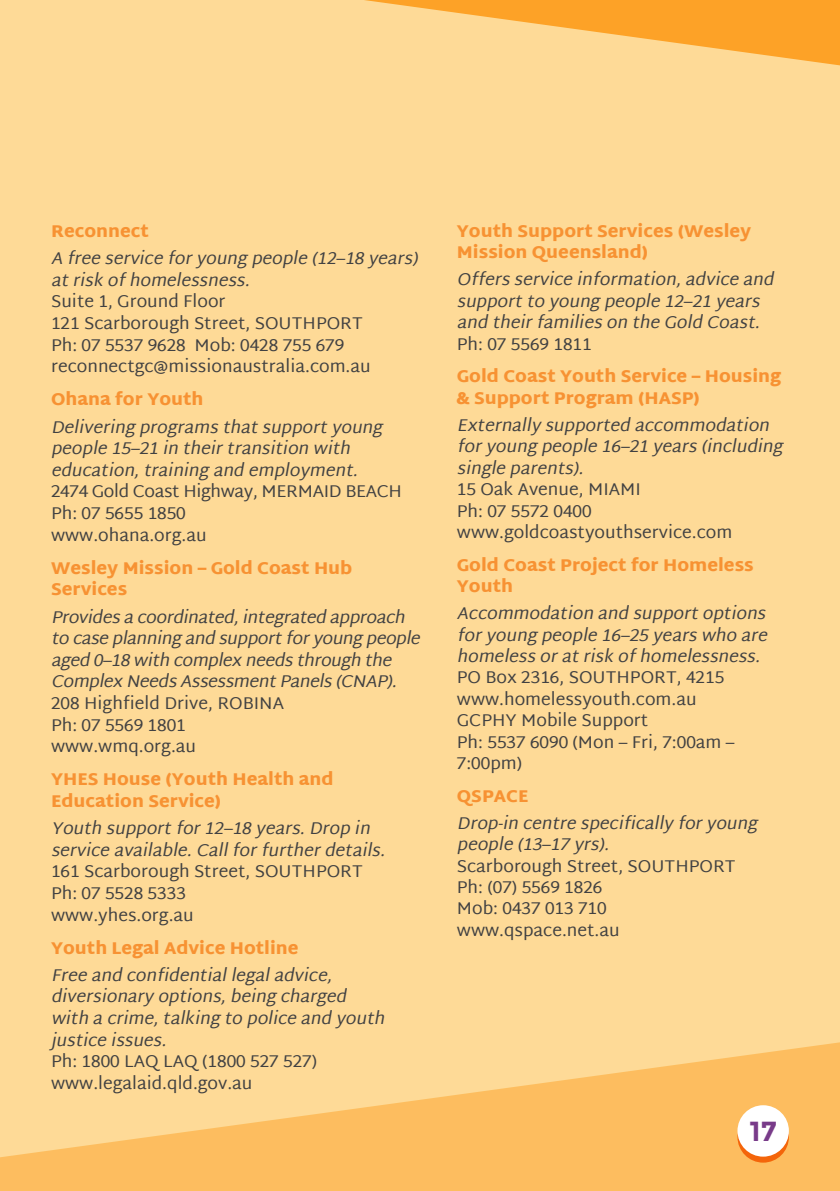
<style>
.page{position:relative;width:840px;height:1191px;background:#fff}
.page>*{position:absolute;margin:0;border:0;box-sizing:border-box;transform-origin:0 0}
.t1{font:700 27.6px "Montserrat";color:#783b89}
.Body_with_phone{font:italic 17.4px/21.6px "Martel Sans";color:#414142}
.Body_with_phone-2{font:17.4px/21.4px "Martel Sans";color:#414142}
.Sub-dub{font:900 17.4px/21.4px "Martel Sans";color:#f79233}
.Body_with_phone-3{font:17.4px "Martel Sans";letter-spacing:-.02em;color:#414142}
</style>
<div class="page">
<div style="left:0;top:0;width:839px;height:1191px;background:#feda97"></div>
<svg style="left:0;top:1042px;width:839px;height:149px;fill:#fdbd5f"></svg>
<svg style="left:737px;top:1111px;width:51px;height:51px"></svg>
<div style="left:737px;top:1105px;width:51px;height:51px;background:#fff;border-radius:50%"></div>
<svg style="left:364px;top:0;width:475px;height:66px"></svg>
<p class="Sub-dub" style="left:51px;top:220px;width:99px">Reconnect</p>
<p class="Body_with_phone" style="left:51px;top:247px;width:373px">A free service foryoung people (12–18 years) atrisk ofhomelessness.</p>
<p class="Body_with_phone-2" style="left:51px;top:291px;width:176px">Suite 1, Ground Floor</p>
<p class="Body_with_phone-2" style="left:51px;top:312px;width:313px">121 Scarborough Street, SOUTHPORT</p>
<p class="Body_with_phone-2" style="left:51px;top:334px;width:294px">Ph: 07 5537 9628 Mob: 0428 755 679</p>
<p class="Body_with_phone-2" style="left:51px;top:355px;width:321px">reconnectgc@missionaustralia.com.au</p>
<p class="Sub-dub" style="left:51px;top:388px;width:154px">Ohana for Youth</p>
<p class="Body_with_phone" style="left:51px;top:416px;width:337px">Delivering programsthatsupportyoung people 15–21 in theirtransition with education,training and employment.</p>
<p class="Body_with_phone-3" style="left:51px;top:481px;width:352px">2474 Gold Coast Highway, MERMAID BEACH</p>
<p class="Body_with_phone-2" style="left:51px;top:502px;width:136px">Ph: 07 5655 1850</p>
<p class="Body_with_phone-2" style="left:51px;top:524px;width:157px">www.ohana.org.au</p>
<p class="Sub-dub" style="left:51px;top:557px;width:302px">Wesley Mission – Gold Coast Hub<br>Services</p>
<p class="Body_with_phone" style="left:51px;top:605px;width:375px">Providesacoordinated,integrated approach to caseplanningand supportforyoungpeople aged 0–18with complexneedsthrough the ComplexNeedsAssessmentPanels(CNAP).</p>
<p class="Body_with_phone-2" style="left:51px;top:692px;width:234px">208 Highfield Drive, ROBINA</p>
<p class="Body_with_phone-2" style="left:51px;top:714px;width:136px">Ph: 07 5569 1801</p>
<p class="Body_with_phone-2" style="left:51px;top:735px;width:146px">www.wmq.org.au</p>
<p class="Sub-dub" style="left:51px;top:768px;width:284px">YHES House (Youth Health and<br>Education Service)</p>
<p class="Body_with_phone" style="left:51px;top:817px;width:340px">Youth supportfor12–18 years.Drop in service available.Callforfurtherdetails.</p>
<p class="Body_with_phone-2" style="left:51px;top:860px;width:313px">161 Scarborough Street, SOUTHPORT</p>
<p class="Body_with_phone-2" style="left:51px;top:882px;width:136px">Ph: 07 5528 5333</p>
<p class="Body_with_phone-2" style="left:51px;top:904px;width:144px">www.yhes.org.au</p>
<p class="Sub-dub" style="left:51px;top:936px;width:249px">Youth Legal Advice Hotline</p>
<p class="Body_with_phone" style="left:51px;top:964px;width:339px">Free and confidentiallegaladvice, diversionary options,being charged with a crime,talking to police and youth justice issues.</p>
<p class="Body_with_phone-2" style="left:51px;top:1050px;width:267px">Ph: 1800 LAQ LAQ (1800 527 527)</p>
<p class="Body_with_phone-2" style="left:51px;top:1072px;width:203px">www.legalaid.qld.gov.au</p>
<p class="Sub-dub" style="left:456px;top:220px;width:296px">Youth Support Services (Wesley<br>Mission Queensland)</p>
<p class="Body_with_phone" style="left:456px;top:269px;width:323px">Offersservice information,advice and supportto young people 12–21 years and theirfamilieson the Gold Coast.</p>
<p class="Body_with_phone-2" style="left:456px;top:333px;width:136px">Ph: 07 5569 1811</p>
<p class="Sub-dub" style="left:456px;top:366px;width:325px">Gold Coast Youth Service – Housing &amp; Support Program (HASP)</p>
<p class="Body_with_phone" style="left:456px;top:414px;width:332px">Externally supported accommodation foryoung people 16–21 years(including single parents).</p>
<p class="Body_with_phone-2" style="left:456px;top:478px;width:185px">15 Oak Avenue, MIAMI</p>
<p class="Body_with_phone-2" style="left:456px;top:500px;width:136px">Ph: 07 5572 0400</p>
<p class="Body_with_phone-2" style="left:456px;top:521px;width:277px">www.goldcoastyouthservice.com</p>
<p class="Sub-dub" style="left:456px;top:554px;width:298px">Gold Coast Project for Homeless<br>Youth</p>
<p class="Body_with_phone" style="left:456px;top:602px;width:316px;text-align:justify">Accommodation and supportoptions foryoung people 16–25 yearswho are homelessoratrisk ofhomelessness.</p>
<p class="Body_with_phone-2" style="left:456px;top:666px;width:269px">PO Box 2316, SOUTHPORT, 4215</p>
<p class="Body_with_phone-2" style="left:456px;top:688px;width:241px">www.homelessyouth.com.au</p>
<p class="Body_with_phone-2" style="left:456px;top:709px;width:193px">GCPHY Mobile Support</p>
<p class="Body_with_phone-2" style="left:456px;top:731px;width:279px">Ph: 5537 6090 (Mon – Fri, 7:00am –<br>7:00pm)</p>
<p class="Sub-dub" style="left:456px;top:785px;width:73px">QSPACE</p>
<p class="Body_with_phone" style="left:456px;top:812px;width:306px">Drop-in centre specifically foryoung people (13–17 yrs).</p>
<p class="Body_with_phone-2" style="left:456px;top:855px;width:280px">Scarborough Street, SOUTHPORT</p>
<p class="Body_with_phone-2" style="left:456px;top:876px;width:147px">Ph: (07) 5569 1826</p>
<p class="Body_with_phone-2" style="left:456px;top:897px;width:151px">Mob: 0437 013 710</p>
<p class="Body_with_phone-2" style="left:456px;top:919px;width:164px">www.qspace.net.au</p>
<h1 class="t1" style="left:749px;top:1114px;width:29px">17</h1>
</div>
